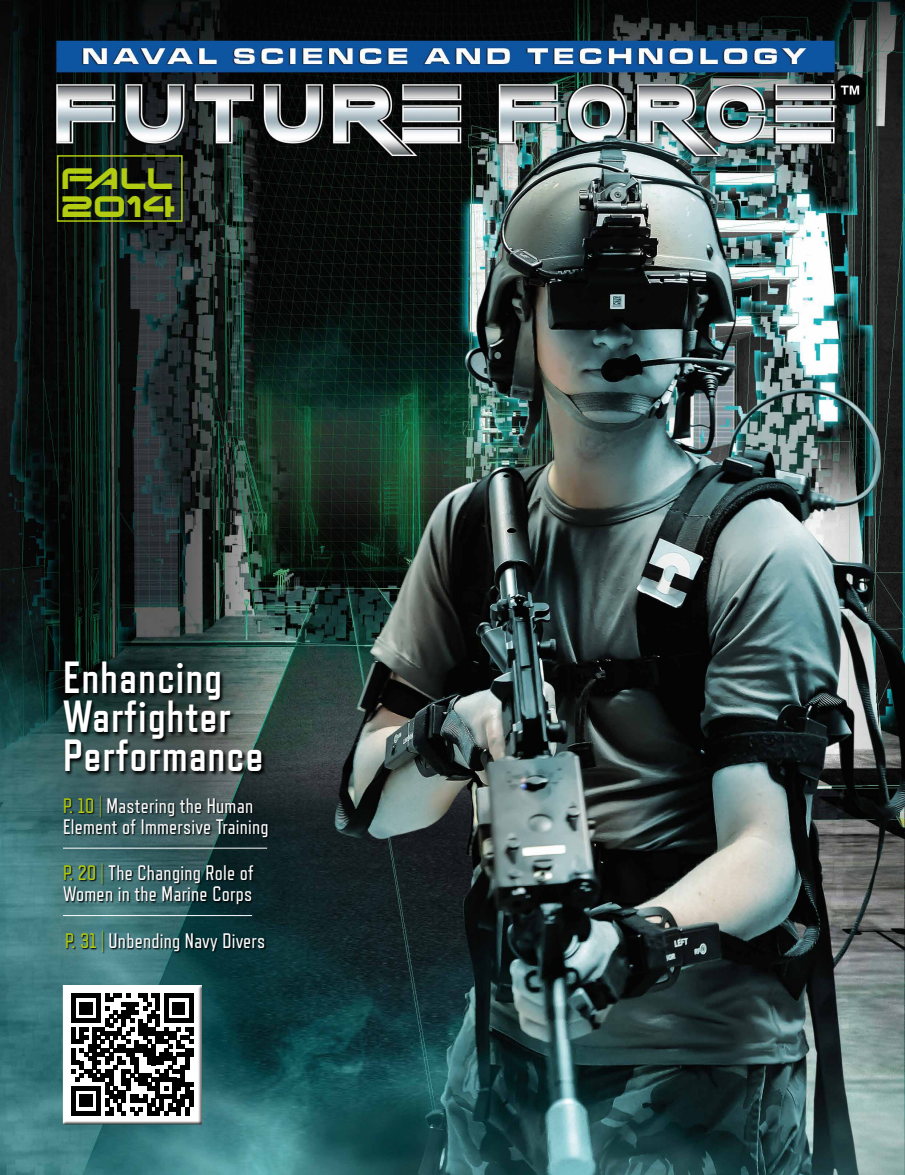
<style>
.page{position:relative;width:905px;height:1175px;background:#fff}
.page>*{position:absolute;margin:0;border:0;box-sizing:border-box;transform-origin:0 0}
.t1{font:700 45px/39px "Refrigerator Deluxe";letter-spacing:.02em;color:#fff}
.t2{font:37.5px/28.5px "Changeling Neo Stencil";letter-spacing:.05em;color:#b1cc11}
.t3{font:21px/21px "Refrigerator Deluxe";letter-spacing:.01em;color:#fff}
.s1{color:#b1cc11}
</style>
<div class="page">
<img style="left:0;top:0;width:904px;height:1174px">
<div style="left:61px;top:983px;width:141px;height:142px;background:#000;opacity:.75"></div>
<svg style="left:64px;top:796px;width:206px;height:43px;background:#294143"></svg>
<svg style="left:63px;top:863px;width:193px;height:43px;background:#25484b"></svg>
<svg style="left:66px;top:930px;width:200px;height:24px;background:#224d50"></svg>
<div style="left:57px;top:155px;width:126px;height:67px;border:2px solid #b1cc11"></div>
<hr style="left:63px;top:915px;width:189px;height:1px;background:#fff">
<hr style="left:63px;top:848px;width:204px;height:1px;background:#fff">
<svg style="left:63px;top:661px;width:203px;height:115px;background:#2b3a38"></svg>
<h2 class="t2" style="left:61px;top:162px;width:115px">FALL<br>2014</h2>
<h1 class="t1" style="left:63px;top:658px;width:202px">Enhancing<br>Warfighter<br>Performance</h1>
<p class="t3" style="left:63px;top:795px;width:207px"><span class="s1">P. 10 |</span> Mastering the Human<br>Element of Immersive Training</p>
<p class="t3" style="left:63px;top:862px;width:192px"><span class="s1">P. 20 |</span> The Changing Role of<br>Women in the Marine Corps</p>
<p class="t3" style="left:65px;top:929px;width:201px"><span class="s1">P. 31 |</span> Unbending Navy Divers</p>
</div>
